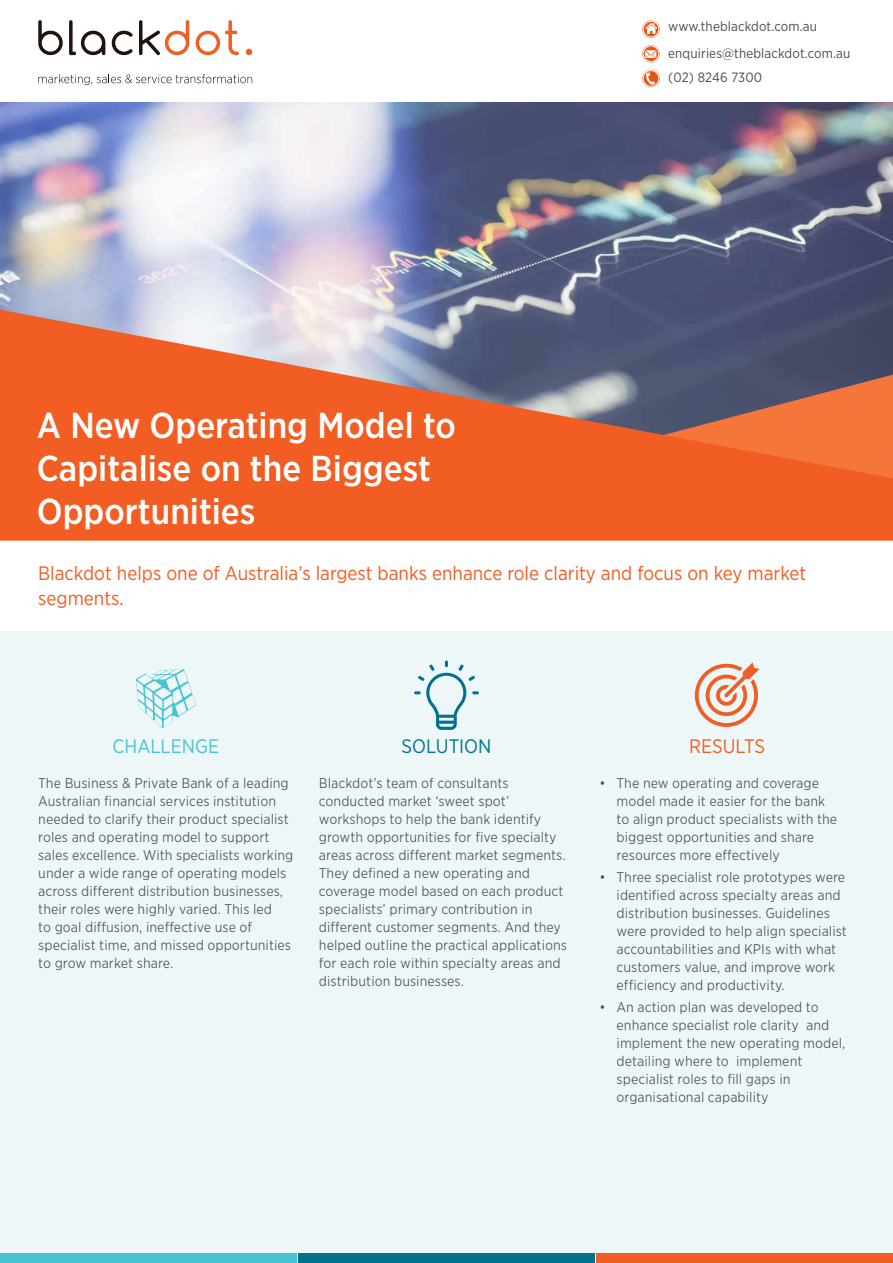
<style>
.page{position:relative;width:893px;height:1263px;background:#fff}
.page>*{position:absolute;margin:0;border:0;box-sizing:border-box;transform-origin:0 0}
.t1{font:500 36px/43.2px "Gotham Narrow";color:#fff}
.t2{font:19.5px/25.5px "Gotham Narrow";color:#f15d22}
.t3{font:19.5px "Gotham Narrow";color:#47c3d3}
.t4{font:19.5px "Gotham Narrow";color:#00728f}
.t5{font:300 13.5px/18px "Gotham Narrow S Sm";color:#4d4d4f}
.t6{font:13.5px/27px "Gotham Narrow";letter-spacing:.01em;color:#4d4d4f}
</style>
<div class="page">
<div style="left:0;top:631px;width:893px;height:628px;background:#ecf7f8"></div>
<img style="left:0;top:102px;width:893px;height:208px">
<svg style="left:38px;top:20px;width:25px;height:35px"></svg>
<svg style="left:69px;top:20px;width:36px;height:35px"></svg>
<svg style="left:112px;top:31px;width:21px;height:24px"></svg>
<svg style="left:139px;top:20px;width:50px;height:35px"></svg>
<svg style="left:196px;top:20px;width:43px;height:35px"></svg>
<svg style="left:246px;top:49px;width:6px;height:6px"></svg>
<svg style="left:38px;top:74px;width:214px;height:11px"></svg>
<svg style="left:0;top:310px;width:893px;height:231px;background:#cc6947"></svg>
<svg style="left:642px;top:70px;width:18px;height:17px"></svg>
<svg style="left:646px;top:72px;width:9px;height:12px"></svg>
<div style="left:643px;top:70px;width:16px;height:16px;border:1px solid #fff;border-radius:50%"></div>
<svg style="left:642px;top:20px;width:18px;height:18px"></svg>
<div style="left:643px;top:21px;width:16px;height:16px;border:1px solid #fff;border-radius:50%"></div>
<svg style="left:645px;top:23px;width:12px;height:11px"></svg>
<svg style="left:642px;top:45px;width:18px;height:17px"></svg>
<div style="left:643px;top:46px;width:16px;height:16px;border:1px solid #fff;border-radius:50%"></div>
<svg style="left:645px;top:50px;width:11px;height:8px"></svg>
<div style="left:0;top:1253px;width:297px;height:10px;background:#47c3d3"></div>
<div style="left:298px;top:1253px;width:297px;height:10px;background:#00728f"></div>
<div style="left:596px;top:1253px;width:297px;height:10px;background:#f15d22"></div>
<svg style="left:695px;top:662px;width:64px;height:65px"></svg>
<svg style="left:136px;top:669px;width:60px;height:59px"></svg>
<svg style="left:414px;top:660px;width:65px;height:70px"></svg>
<h1 class="t1" style="left:37px;top:403px;width:421px">A New Operating Model to<br>Capitalise on the Biggest<br>Opportunities</h1>
<p class="t6" style="left:668px;top:12px;width:184px">www.theblackdot.com.au enquiries@theblackdot.com.au</p>
<p class="t6" style="left:668px;top:63px;width:95px">(02) 8246 7300</p>
<h2 class="t2" style="left:38px;top:560px;width:770px">Blackdot helps one of Australia’s largest banks enhance role clarity and focus on key market segments.</h2>
<h2 class="t3" style="left:113px;top:734px;width:108px">CHALLENGE</h2>
<h2 class="t4" style="left:401px;top:734px;width:91px">SOLUTION</h2>
<h2 class="t2" style="left:689px;top:733px;width:78px">RESULTS</h2>
<p class="t5" style="left:38px;top:773px;width:257px">The Business &amp; Private Bank of a leading Australian financial services institution needed to clarify their product specialist roles and operating model to support sales excellence. With specialists working under a wide range of operating models across different distribution businesses, their roles were highly varied. This led<br>to goal diffusion, ineffective use of specialist time, and missed opportunities to grow market share.</p>
<p class="t5" style="left:319px;top:773px;width:250px">Blackdot’s team of consultants conducted market ‘sweet spot’ workshops to help the bank identify growth opportunities for five specialty areas across different market segments.<br>They defined a new operating and coverage model based on each product specialists’ primary contribution in different customer segments. And they helped outline the practical applications for each role within specialty areas and distribution businesses.</p>
<p class="t5" style="left:617px;top:773px;width:222px;text-indent:-17px">• The new operating and coverage model made it easier for the bank to align product specialists with the biggest opportunities and share resources more effectively</p>
<p class="t5" style="left:617px;top:868px;width:232px;text-indent:-17px">• Three specialist role prototypes were identified across specialty areas and distribution businesses. Guidelines were provided to help align specialist accountabilities and KPIs with what customers value, and improve work efficiency and productivity.</p>
<p class="t5" style="left:617px;top:998px;width:230px;text-indent:-17px">• An action plan was developed to enhance specialist role clarity and implement the new operating model, detailing where to implement specialist roles to fill gaps in organisational capability</p>
</div>
